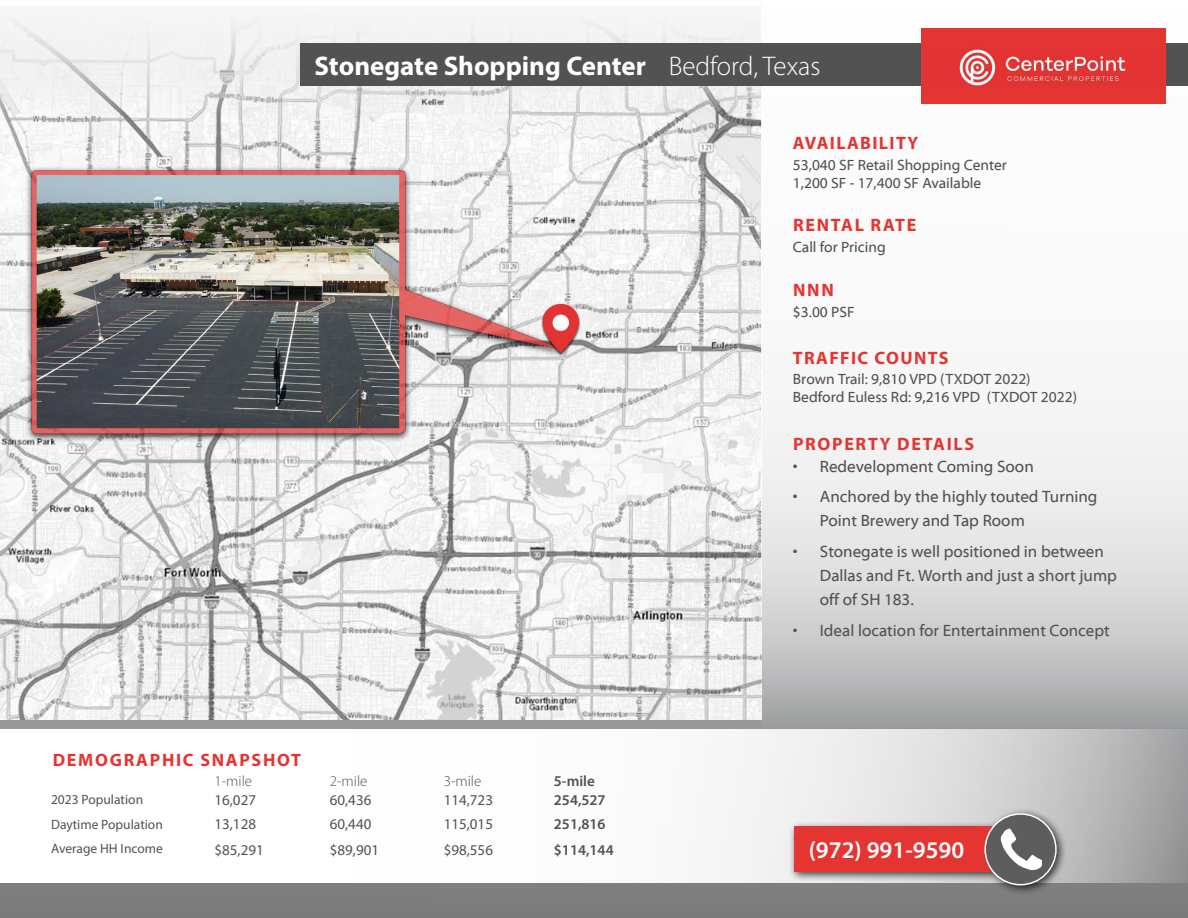
<style>
.page{position:relative;width:1188px;height:918px;background:#fff}
.page>*{position:absolute;margin:0;border:0;box-sizing:border-box;transform-origin:0 0}
.t1{font:700 27px "Myriad Pro";color:#fff}
.t2{font:600 24px "Myriad Pro";color:#fff}
.t3{font:700 18px "Myriad Pro";letter-spacing:.095em;color:#e43532}
.t4{font:700 18px "Myriad Pro";letter-spacing:.075em;color:#e43532}
.t5{font:16.5px/24px "Myriad Web Pro";color:#515251}
.t6{font:15px/18px "Myriad Web Pro";color:#515251}
.t7{font:15px "Myriad Pro";color:#515251}
.t8{font:600 15px "Myriad Pro";color:#515251}
.t9{font:300 15px "Myriad Pro";color:#515251}
.t10{font:13.5px/24.8px "Myriad Pro";color:#515251}
.s1{font-weight:300}
</style>
<div class="page">
<svg style="left:0;top:720px;width:1188px;height:198px;background:#838384"></svg>
<img style="left:0;top:12px;width:762px;height:708px">
<svg style="left:0;top:729px;width:1188px;height:153px"></svg>
<svg style="left:762px;top:28px;width:426px;height:699px;fill:#f5f5f5"></svg>
<div style="left:300px;top:44px;width:888px;height:42px;background:#515251"></div>
<div style="left:921px;top:29px;width:244px;height:75px;background:#e43532"></div>
<img style="left:959px;top:49px;width:167px;height:37px">
<div style="left:788px;top:808px;width:279px;height:88px;background:#000;opacity:.75"></div>
<div style="left:794px;top:827px;width:225px;height:45px;background:#e43532"></div>
<div style="left:985px;top:814px;width:71px;height:71px;background:#5d5d5d;border-radius:50%"></div>
<div style="left:984px;top:813px;width:73px;height:72px;border:2px solid #fff;border-radius:50%"></div>
<svg style="left:1001px;top:829px;width:41px;height:40px"></svg>
<h1 class="t1" style="left:315px;top:48px;width:508px">Stonegate Shopping Center <span class="s1">Bedford, Texas</span></h1>
<p class="t4" style="left:793px;top:131px;width:127px">AVAILABILITY</p>
<p class="t6" style="left:793px;top:156px;width:216px">53,040 SF Retail Shopping Center<br>1,200 SF - 17,400 SF Available</p>
<p class="t3" style="left:793px;top:214px;width:125px">RENTAL RATE</p>
<p class="t6" style="left:793px;top:239px;width:94px">Call for Pricing</p>
<p class="t3" style="left:793px;top:278px;width:42px">NNN</p>
<p class="t6" style="left:793px;top:303px;width:63px">$3.00 PSF</p>
<p class="t4" style="left:793px;top:346px;width:157px">TRAFFIC COUNTS</p>
<p class="t6" style="left:793px;top:371px;width:286px">Brown Trail: 9,810 VPD (TXDOT 2022)<br>Bedford Euless Rd: 9,216 VPD (TXDOT 2022)</p>
<p class="t3" style="left:793px;top:433px;width:183px">PROPERTY DETAILS</p>
<p class="t3" style="left:53px;top:748px;width:250px">DEMOGRAPHIC SNAPSHOT</p>
<p class="t9" style="left:214px;top:773px;width:39px">1-mile</p>
<p class="t9" style="left:330px;top:773px;width:39px">2-mile</p>
<p class="t9" style="left:444px;top:773px;width:39px">3-mile</p>
<p class="t8" style="left:554px;top:771px;width:42px">5-mile</p>
<p class="t7" style="left:214px;top:790px;width:43px">16,027</p>
<p class="t7" style="left:330px;top:790px;width:43px">60,436</p>
<p class="t7" style="left:444px;top:790px;width:51px">114,723</p>
<p class="t8" style="left:554px;top:790px;width:53px">254,527</p>
<p class="t7" style="left:214px;top:815px;width:43px">13,128</p>
<p class="t7" style="left:330px;top:815px;width:43px">60,440</p>
<p class="t7" style="left:444px;top:815px;width:51px">115,015</p>
<p class="t8" style="left:554px;top:815px;width:53px">251,816</p>
<p class="t7" style="left:214px;top:840px;width:51px">$85,291</p>
<p class="t7" style="left:330px;top:840px;width:51px">$89,901</p>
<p class="t7" style="left:444px;top:840px;width:51px">$98,556</p>
<p class="t8" style="left:554px;top:840px;width:61px">$114,144</p>
<p class="t10" style="left:51px;top:787px;width:113px">2023 Population<br>Daytime Population<br>Average HH Income</p>
<p class="t5" style="left:793px;top:454px;width:242px">• Redevelopment Coming Soon</p>
<p class="t5" style="left:820px;top:485px;width:279px;text-indent:-27px">• Anchored by the highly touted Turning<br>Point Brewery and Tap Room</p>
<p class="t5" style="left:820px;top:540px;width:299px;text-indent:-27px">• Stonegate is well positioned in between<br>Dallas and Ft. Worth and just a short jump off of SH 183.</p>
<p class="t5" style="left:793px;top:619px;width:318px">• Ideal location for Entertainment Concept</p>
<h2 class="t2" style="left:809px;top:835px;width:157px">(972) 991-9590</h2>
</div>
